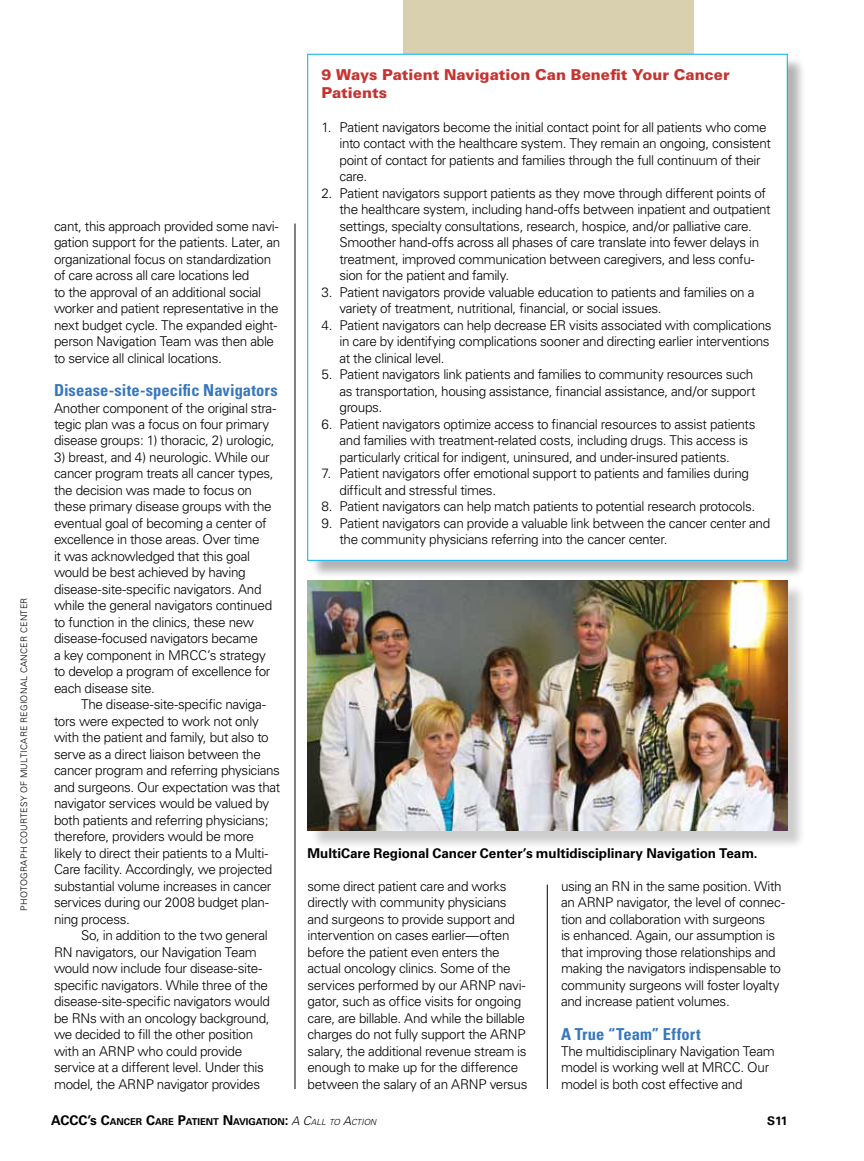
<style>
.page{position:relative;width:864px;height:1161px;background:#fff}
.page>*{position:absolute;margin:0;border:0;box-sizing:border-box;transform-origin:0 0}
.t1{font:700 condensed 16.5px "Univers";letter-spacing:.005em;color:#3777bc}
.t2{font:900 15px/18px "Univers";color:#c53431}
.t3{font:300 13.5px/16.5px "Univers";letter-spacing:-.025em;color:#000}
.t4{font:700 13.5px "Univers";letter-spacing:-.005em;color:#000}
.t5{font:700 12px "Univers";color:#000}
.t6{font:700 9.45px "Univers";color:#000}
.t7{font:300 9px "Univers";letter-spacing:.03em;color:#000}
.s1{font-size:13.5px}
.s2{font-weight:300;font-style:italic;font-size:12px}
.s3{font-weight:300;font-style:italic;font-size:8.4px}
</style>
<div class="page">
<hr style="left:295px;top:224px;width:1px;height:865px;background:#000">
<hr style="left:547px;top:885px;width:1px;height:204px;background:#000">
<div style="left:404px;top:0;width:290px;height:500px;background:#d9d0af"></div>
<div style="left:310px;top:56px;width:496px;height:523px;background:#000;opacity:.3"></div>
<div style="left:308px;top:54px;width:479px;height:506px;background:#fff"></div>
<div style="left:310px;top:583px;width:496px;height:267px;background:#000;opacity:.2"></div>
<img style="left:308px;top:580px;width:480px;height:251px">
<p class="t7" style="left:19px;top:911px;width:312px;rotate:-90deg">Photograph courtesy of MultiCare Regional Cancer Center</p>
<p class="t3" style="left:54px;top:218px;width:228px">cant, this approach provided some navi&shy;gation support for the patients. Later, an organizational focus on standardization of care across all care locations led<br>to the approval of an additional social worker and patient representative in the next budget cycle. The expanded eight&shy;person Navigation Team was then able to service all clinical locations.</p>
<p class="t1" style="left:54px;top:380px;width:225px">Disease-site-specific Navigators</p>
<p class="t3" style="left:54px;top:399px;width:224px">Another component of the original stra&shy;tegic plan was a focus on four primary disease groups: 1) thoracic, 2) urologic,</p>
<p class="t3" style="left:54px;top:449px;width:221px">3) breast, and 4) neurologic. While our cancer program treats all cancer types, the decision was made to focus on these primary disease groups with the eventual goal of becoming a center of excellence in those areas. Over time<br>it was acknowledged that this goal would be best achieved by having disease-site-specific navigators. And while the general navigators continued to function in the clinics, these new disease-focused navigators became<br>a key component in MRCC’s strategy to develop a program of excellence for each disease site.</p>
<p class="t3" style="left:54px;top:696px;width:228px;text-indent:27px">The disease-site-specific naviga&shy;tors were expected to work not only with the patient and family, but also to serve as a direct liaison between the cancer program and referring physicians and surgeons. Our expectation was that navigator services would be valued by both patients and referring physicians; therefore, providers would be more likely to direct their patients to a Multi-Care facility. Accordingly, we projected substantial volume increases in cancer services during our 2008 budget plan&shy;ning process.</p>
<p class="t3" style="left:54px;top:927px;width:217px;text-indent:27px">So, in addition to the two general RN navigators, our Navigation Team would now include four disease-site&shy;specific navigators. While three of the disease-site-specific navigators would be RNs with an oncology background, we decided to fill the other position with an ARNP who could provide service at a different level. Under this model, the ARNP navigator provides</p>
<p class="t2" style="left:321px;top:65px;width:410px">9 Ways Patient Navigation Can Benefit Your Cancer<br>Patients</p>
<p class="t3" style="left:339px;top:119px;width:433px;text-indent:-18px">1. Patient navigators become the initial contact point for all patients who come into contact with the healthcare system. They remain an ongoing, consistent point of contact for patients and families through the full continuum of their care.</p>
<p class="t3" style="left:339px;top:185px;width:433px;text-indent:-18px">2. Patient navigators support patients as they move through different points of the healthcare system, including hand-offs between inpatient and outpatient settings, specialty consultations, research, hospice, and/or palliative care.<br>Smoother hand-offs across all phases of care translate into fewer delays in treatment, improved communication between caregivers, and less confu&shy;sion for the patient and family.</p>
<p class="t3" style="left:339px;top:284px;width:417px;text-indent:-18px">3. Patient navigators provide valuable education to patients and families on a variety of treatment, nutritional, financial, or social issues.</p>
<p class="t3" style="left:339px;top:317px;width:434px;text-indent:-18px">4. Patient navigators can help decrease E R visits associated with complications in care by identifying complications sooner and directing earlier interventions at the clinical level.</p>
<p class="t3" style="left:339px;top:366px;width:418px;text-indent:-18px">5. Patient navigators link patients and families to community resources such as transportation, housing assistance, financial assistance, and/or support groups.</p>
<p class="t3" style="left:339px;top:416px;width:418px;text-indent:-18px">6. Patient navigators optimize access to financial resources to assist patients and families with treatment-related costs, including drugs. This access is particularly critical for indigent, uninsured, and under-insured patients.</p>
<p class="t3" style="left:339px;top:465px;width:411px;text-indent:-18px">7. Patient navigators offer emotional support to patients and families during difficult and stressful times.</p>
<p class="t3" style="left:321px;top:498px;width:435px">8. Patient navigators can help match patients to potential research protocols.</p>
<p class="t3" style="left:339px;top:515px;width:432px;text-indent:-18px">9. Patient navigators can provide a valuable link between the cancer center and the community physicians referring into the cancer center.</p>
<p class="t4" style="left:308px;top:845px;width:452px">MultiCare Regional Cancer Center’s multidisciplinary Navigation Team.</p>
<p class="t3" style="left:308px;top:878px;width:221px">some direct patient care and works directly with community physicians and surgeons to provide support and intervention on cases earlier—often before the patient even enters the actual oncology clinics. Some of the services performed by our ARNP navi&shy;gator, such as office visits for ongoing care, are billable. And while the billable charges do not fully support the ARNP salary, the additional revenue stream is enough to make up for the difference between the salary of an ARNP versus</p>
<p class="t3" style="left:561px;top:878px;width:225px">using an RN in the same position. With an ARNP navigator, the level of connec&shy;tion and collaboration with surgeons<br>is enhanced. Again, our assumption is that improving those relationships and making the navigators indispensable to community surgeons will foster loyalty and increase patient volumes.</p>
<p class="t1" style="left:561px;top:1024px;width:141px">A True “Team” Effort</p>
<p class="t3" style="left:561px;top:1043px;width:215px">The multidisciplinary Navigation Team model is working well at MRCC. Our model is both cost effective and</p>
<p class="t6" style="left:51px;top:1116px;width:327px"><span class="s1">ACCC’s</span> <span class="s1">C</span>ANCER <span class="s1">C</span>ARE <span class="s1">P</span>ATIENT <span class="s1">N</span>AVIGATION<span class="s1">:</span> <span class="s2">A C</span><span class="s3">ALL TO</span> <span class="s2">A</span><span class="s3">CTION</span></p>
<p class="t5" style="left:767px;top:1114px;width:22px">S11</p>
</div>
